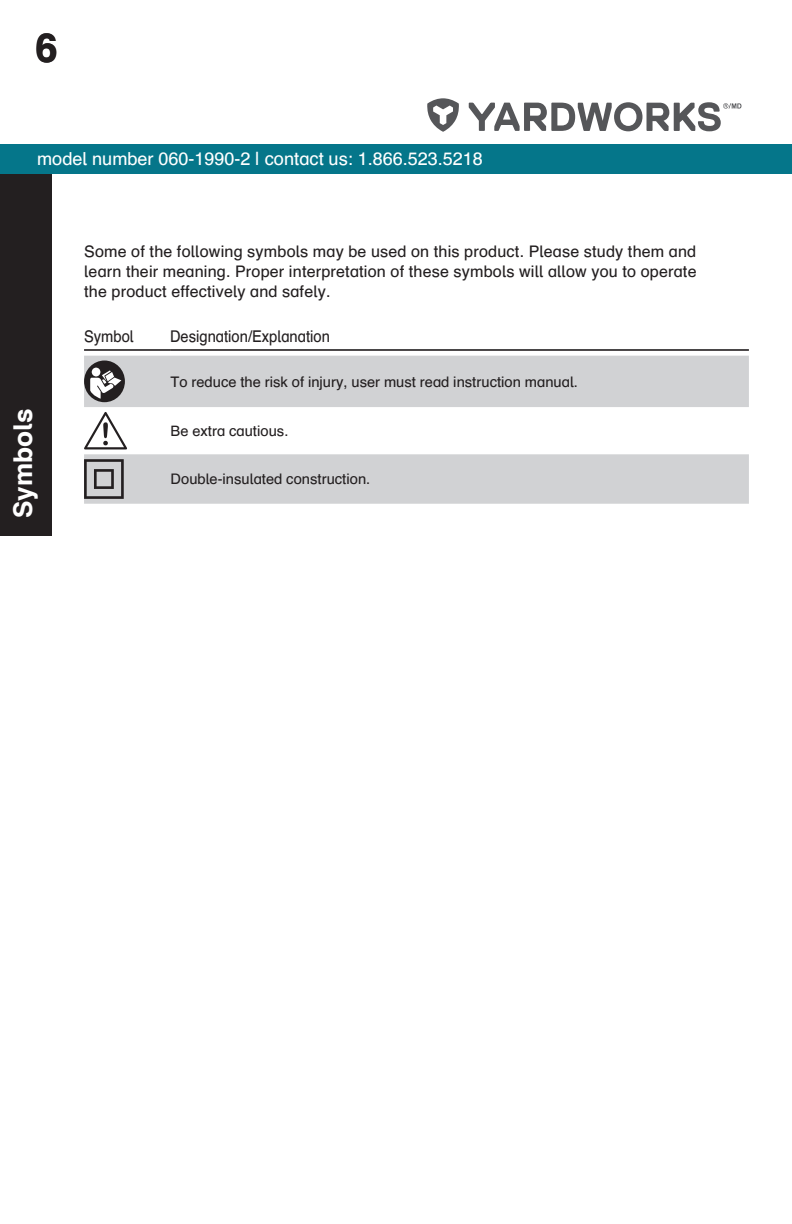
<style>
.page{position:relative;width:792px;height:1224px;background:#fff}
.page>*{position:absolute;margin:0;border:0;box-sizing:border-box;transform-origin:0 0}
.t1{font:700 40px "Schulbuch Nord";color:#231f20}
.t2{font:700 26px "Schulbuch Nord";color:#fff}
.t3{font:18px "Schulbuch Nord";color:#fff}
.t4{font:16.2px "Schulbuch Nord";color:#231f20;scale:.9 1}
.t5{font:16px/20px "Schulbuch Nord";letter-spacing:.01em;color:#231f20;text-align:justify}
.t6{font:14.6px "Schulbuch Nord";color:#231f20}
</style>
<div class="page">
<div style="left:0;top:166px;width:52px;height:370px;background:#231f20"></div>
<div style="left:0;top:144px;width:792px;height:29px;background:#05768a"></div>
<svg style="left:427px;top:98px;width:32px;height:34px"></svg>
<svg style="left:469px;top:102px;width:272px;height:29px"></svg>
<svg style="left:84px;top:356px;width:665px;height:148px;fill:#d1d2d4"></svg>
<hr style="left:84px;top:349px;width:86px;height:2px;background:#231f20">
<hr style="left:170px;top:349px;width:579px;height:2px;background:#231f20">
<div style="left:84px;top:361px;width:41px;height:41px;background:#231f20;border-radius:50%"></div>
<svg style="left:90px;top:368px;width:31px;height:31px"></svg>
<svg style="left:84px;top:412px;width:43px;height:37px"></svg>
<svg style="left:84px;top:459px;width:40px;height:40px;background:#929193"></svg>
<h1 class="t1" style="left:35px;top:22px;width:24px">6</h1>
<p class="t3" style="left:37px;top:147px;width:447px">model number 060-1990-2 | contact us: 1.866.523.5218</p>
<h2 class="t2" style="left:6px;top:518px;width:111px;rotate:-90deg">Symbols</h2>
<p class="t5" style="left:84px;top:241px;width:614px">Some of the following symbols may be used on this product. Please study them and learn their meaning. Proper interpretation of these symbols will allow you to operate the product effectively and safely.</p>
<p class="t4" style="left:84px;top:326px;width:57px">Symbol</p>
<p class="t4" style="left:170px;top:326px;width:179px">Designation/Explanation</p>
<p class="t6" style="left:171px;top:372px;width:409px">To reduce the risk of injury, user must read instruction manual.</p>
<p class="t6" style="left:171px;top:422px;width:119px">Be extra cautious.</p>
<p class="t6" style="left:171px;top:470px;width:201px">Double-insulated construction.</p>
</div>
